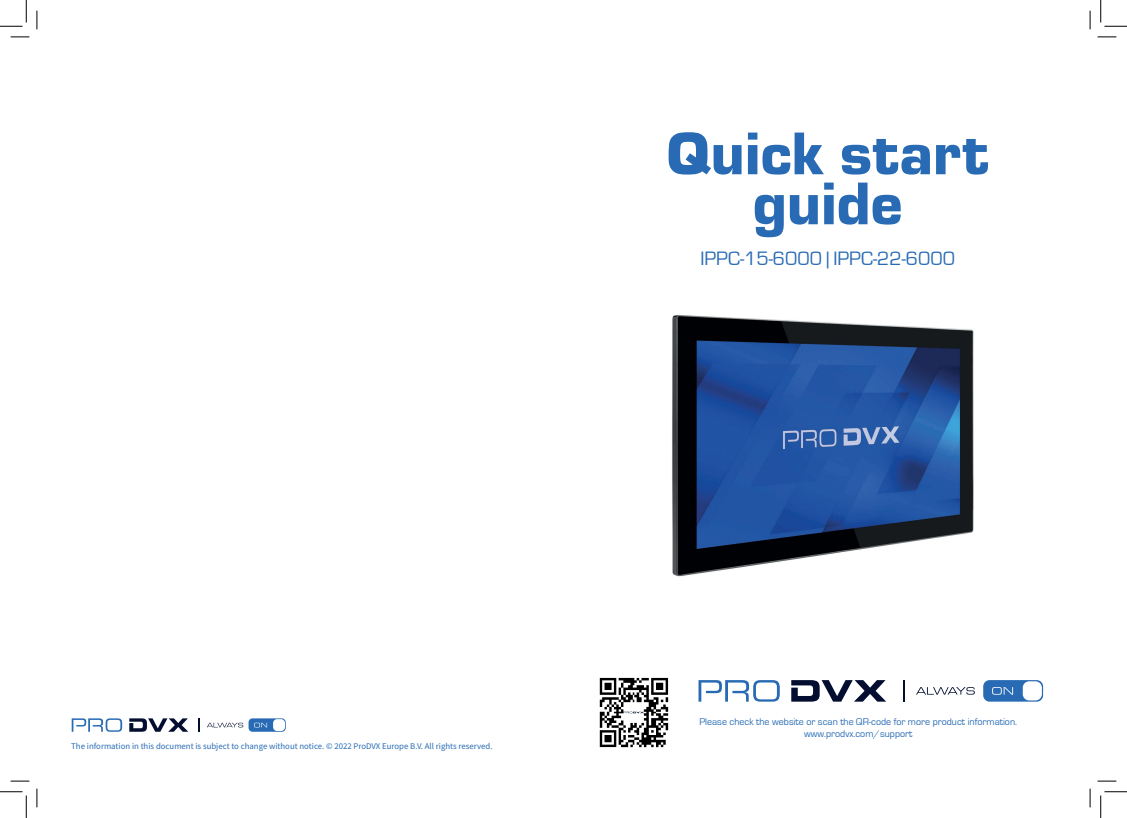
<style>
.page{position:relative;width:1127px;height:818px;background:#fff}
.page>*{position:absolute;margin:0;border:0;box-sizing:border-box;transform-origin:0 0}
.t1{font:900 62.5px/50px "Eurostile";color:#286bb4;text-align:center}
.t2{font:20px "Eurostile";color:#286bb4}
.t3{font:10px/12px "Eurostile";color:#286bb4;text-align:center}
.t4{font:8.75px "Source Sans Pro";color:#286bb4}
</style>
<div class="page">
<img style="left:672px;top:315px;width:302px;height:262px">
<svg style="left:129px;top:718px;width:59px;height:14px"></svg>
<svg style="left:72px;top:718px;width:50px;height:14px"></svg>
<svg style="left:207px;top:723px;width:36px;height:4px"></svg>
<svg style="left:199px;top:718px;width:1px;height:14px"></svg>
<div style="left:248px;top:718px;width:38px;height:14px;background:#286bb4;border-radius:4px"></div>
<svg style="left:254px;top:723px;width:13px;height:4px"></svg>
<div style="left:273px;top:719px;width:12px;height:12px;background:#fff;border-radius:4px"></div>
<svg style="left:791px;top:680px;width:95px;height:22px"></svg>
<svg style="left:698px;top:680px;width:81px;height:22px"></svg>
<svg style="left:916px;top:687px;width:58px;height:8px"></svg>
<svg style="left:903px;top:680px;width:1px;height:22px"></svg>
<div style="left:982px;top:680px;width:60px;height:22px;background:#286bb4;border-radius:6px"></div>
<svg style="left:992px;top:687px;width:20px;height:8px"></svg>
<div style="left:1022px;top:681px;width:19px;height:19px;background:#fff;border-radius:6px"></div>
<img style="left:599px;top:677px;width:70px;height:71px">
<svg style="left:11px;top:36px;width:18px;height:2px"></svg>
<svg style="left:1097px;top:36px;width:18px;height:2px"></svg>
<svg style="left:11px;top:780px;width:18px;height:2px"></svg>
<svg style="left:1097px;top:780px;width:18px;height:2px"></svg>
<svg style="left:36px;top:11px;width:2px;height:18px"></svg>
<svg style="left:36px;top:788px;width:2px;height:19px"></svg>
<svg style="left:1089px;top:11px;width:1px;height:18px"></svg>
<svg style="left:1089px;top:788px;width:1px;height:19px"></svg>
<svg style="left:0;top:0;width:27px;height:27px"></svg>
<svg style="left:0;top:791px;width:27px;height:27px"></svg>
<svg style="left:1100px;top:0;width:26px;height:27px"></svg>
<svg style="left:1100px;top:791px;width:26px;height:27px"></svg>
<h1 class="t1" style="left:666px;top:124px;width:323px">Quick start guide</h1>
<h2 class="t2" style="left:700px;top:247px;width:256px">IPPC-15-6000 | IPPC-22-6000</h2>
<p class="t4" style="left:71px;top:740px;width:422px">The information in this document is subject to change without notice. © 2022 ProDVX Europe B.V. All rights reserved.</p>
<p class="t3" style="left:699px;top:716px;width:319px">Please check the website or scan the QR-code for more product information. www.prodvx.com/support</p>
</div>
